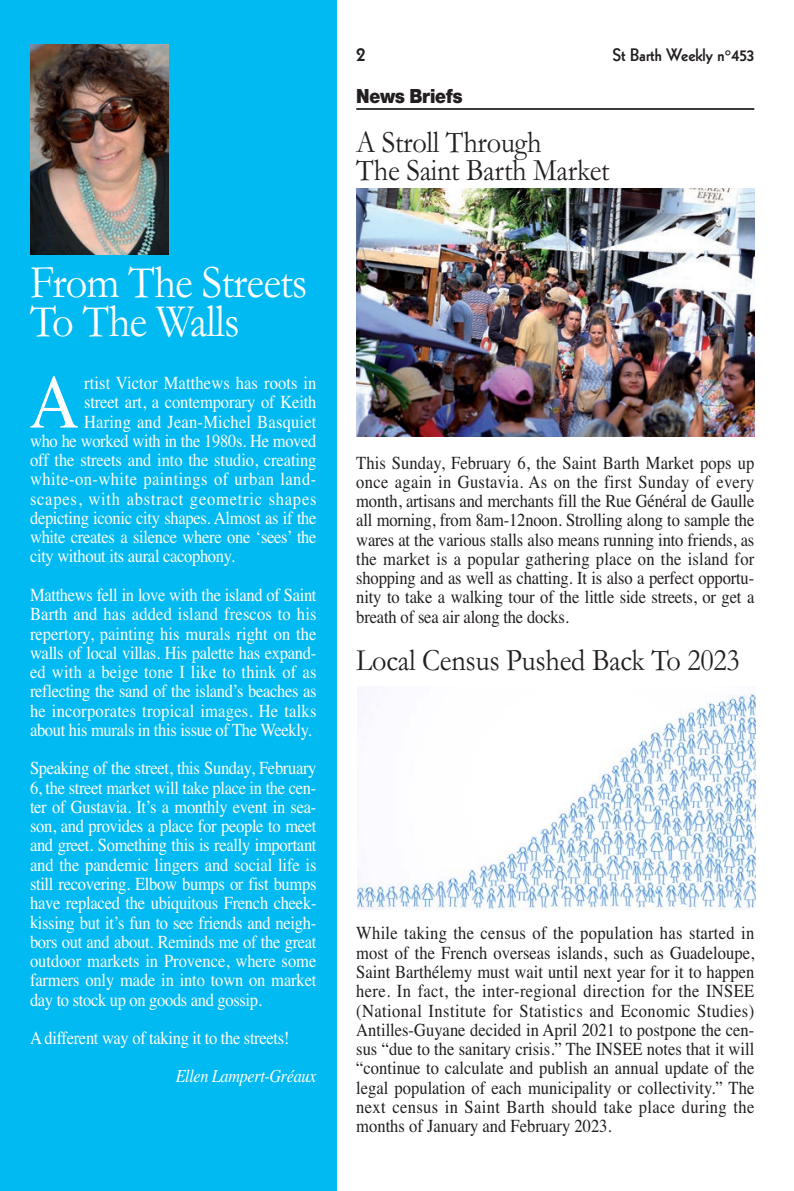
<style>
.page{position:relative;width:794px;height:1191px;background:#fff}
.page>*{position:absolute;margin:0;border:0;box-sizing:border-box;transform-origin:0 0}
.t1{font:76.48px "Times";color:#fff;scale:.9 1}
.t2{font:47.25px/38.5px "Garamond";letter-spacing:-.02em;color:#fff;scale:.9 1}
.t3{font:31.5px/28px "Garamond";letter-spacing:-.01em;color:#231f20;scale:.9 1}
.t4{font:900 21px "Nimbus Sans Novus T";letter-spacing:-.01em;color:#231f20;scale:.9 1}
.t5{font:800 21px "Kabel";color:#231f20}
.t6{font:18.38px/19.2px "Times";letter-spacing:-.01em;color:#fff;text-align:justify;scale:.9 1}
.t7{font:18.38px/19.2px "Times";letter-spacing:-.005em;color:#231f20;text-align:justify;scale:.9 1}
.t8{font:18.38px "Times";letter-spacing:.025em;color:#fff;scale:.9 1}
.t9{font:18.38px "Times";letter-spacing:.045em;color:#fff;scale:.9 1}
.t10{font:18.38px "Times";letter-spacing:.01em;color:#fff;scale:.9 1}
.t11{font:italic 18.38px "Times";letter-spacing:-.02em;color:#fff;scale:.88 1}
.t12{font:800 17.5px "Kabel";color:#231f20}
</style>
<div class="page">
<div style="left:0;top:0;width:337px;height:1191px;background:#00baf1"></div>
<img style="left:30px;top:45px;width:138px;height:209px">
<hr style="left:356px;top:108px;width:398px;height:2px;background:#231f20">
<img style="left:356px;top:189px;width:398px;height:248px">
<img style="left:357px;top:694px;width:398px;height:215px">
<h2 class="t2" style="left:30px;top:269px;width:309px">From The Streets<br>To The Walls</h2>
<h1 class="t1" style="left:29px;top:374px;width:57px">A</h1>
<p class="t6" style="left:84px;top:375px;width:260px">rtist Victor Matthews has roots in</p>
<p class="t6" style="left:84px;top:394px;width:260px">street art, a contemporary of Keith</p>
<p class="t10" style="left:84px;top:415px;width:260px">Haring and Jean-Michel Basquiet</p>
<p class="t6" style="left:30px;top:433px;width:320px">who he worked with in the 1980s. He moved</p>
<p class="t6" style="left:30px;top:452px;width:320px">off the streets and into the studio, creating</p>
<p class="t8" style="left:30px;top:472px;width:319px">white-on-white paintings of urban land-</p>
<p class="t9" style="left:30px;top:492px;width:320px">scapes, with abstract geometric shapes</p>
<p class="t6" style="left:30px;top:510px;width:320px">depicting iconic city shapes. Almost as if the</p>
<p class="t6" style="left:30px;top:529px;width:320px">white creates a silence where one ‘sees’ the</p>
<p class="t6" style="left:30px;top:548px;width:229px">city without its aural cacophony.</p>
<p class="t6" style="left:30px;top:587px;width:320px">Matthews fell in love with the island of Saint Barth and has added island frescos to his repertory, painting his murals right on the walls of local villas. His palette has expand&shy;ed with a beige tone I like to think of as reflecting the sand of the island’s beaches as he incorporates tropical images. He talks about his murals in this issue of The Weekly.</p>
<p class="t6" style="left:30px;top:760px;width:320px">Speaking of the street, this Sunday, February 6, the street market will take place in the cen&shy;ter of Gustavia. It’s a monthly event in sea&shy;son, and provides a place for people to meet and greet. Something this is really important and the pandemic lingers and social life is still recovering. Elbow bumps or fist bumps have replaced the ubiquitous French cheek&shy;kissing but it’s fun to see friends and neigh&shy;bors out and about. Reminds me of the great outdoor markets in Provence, where some farmers only made in into town on market day to stock up on goods and gossip.</p>
<p class="t6" style="left:30px;top:1030px;width:290px">A different way of taking it to the streets!</p>
<p class="t11" style="left:176px;top:1069px;width:161px">Ellen Lampert-Gréaux</p>
<p class="t5" style="left:356px;top:46px;width:11px">2</p>
<p class="t12" style="left:612px;top:49px;width:143px">St Barth Weekly n°453</p>
<p class="t4" style="left:356px;top:88px;width:120px">News Briefs</p>
<h3 class="t3" style="left:356px;top:131px;width:283px">A Stroll Through<br>The Saint Barth Market</h3>
<p class="t7" style="left:356px;top:454px;width:444px">This Sunday, February 6, the Saint Barth Market pops up once again in Gustavia. As on the first Sunday of every month, artisans and merchants fill the Rue Général de Gaulle all morning, from 8am-12noon. Strolling along to sample the wares at the various stalls also means running into friends, as the market is a popular gathering place on the island for shopping and as well as chatting. It is also a perfect opportu&shy;nity to take a walking tour of the little side streets, or get a breath of sea air along the docks.</p>
<h3 class="t3" style="left:356px;top:649px;width:427px">Local Census Pushed Back To 2023</h3>
<p class="t7" style="left:356px;top:925px;width:444px">While taking the census of the population has started in most of the French overseas islands, such as Guadeloupe, Saint Barthélemy must wait until next year for it to happen here. In fact, the inter-regional direction for the INSEE (National Institute for Statistics and Economic Studies)<br>Antilles-Guyane decided in April 2021 to postpone the cen&shy;sus “due to the sanitary crisis.” The INSEE notes that it will “continue to calculate and publish an annual update of the legal population of each municipality or collectivity.” The next census in Saint Barth should take place during the months of January and February 2023.</p>
</div>
